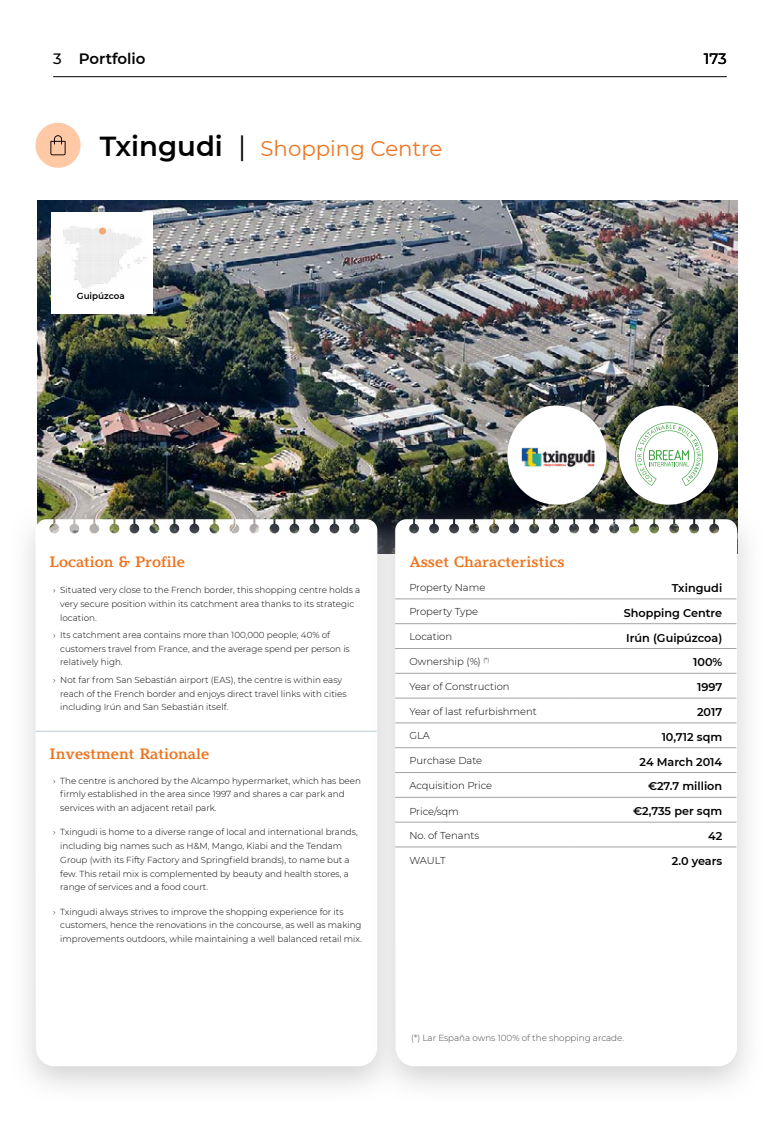
<style>
.page{position:relative;width:780px;height:1134px;background:#fff}
.page>*{position:absolute;margin:0;border:0;box-sizing:border-box;transform-origin:0 0}
.t1{font:21.25px "Montserrat";color:#ed7521}
.Titulo_tabla_activos{font:700 15px "Argesta Text";color:#ed7521}
.t2{font:600 15px "Montserrat";color:#000}
.t3{font:500 15px "Montserrat";color:#000}
.Tabla_activos_semibo{font:600 11.25px "Montserrat";color:#000}
.Texto_tabla_activos{font:300 10px "Montserrat";color:#000}
.t4{font:300 8.75px/13.8px "Montserrat";color:#000}
.Nota_activos{font:300 8.75px "Montserrat";color:#454545}
.t5{font:600 8.75px "Montserrat";color:#000}
.s1{font-weight:500}
.s2{font-weight:600;font-size:27.5px;color:#000}
.s3{font-size:27.5px;color:#000}
</style>
<div class="page">
<img style="left:37px;top:200px;width:700px;height:303px">
<div style="left:8px;top:503px;width:397px;height:601px;background:#c2c2c2;opacity:.73"></div>
<svg style="left:35px;top:519px;width:333px;height:547px"></svg>
<div style="left:368px;top:503px;width:397px;height:601px;background:#c2c2c2;opacity:.73"></div>
<svg style="left:395px;top:519px;width:342px;height:547px"></svg>
<div style="left:35px;top:123px;width:46px;height:45px;background:#ffc9a6;border-radius:50%"></div>
<svg style="left:50px;top:135px;width:16px;height:20px"></svg>
<hr style="left:395px;top:599px;width:176px;height:1px;background:#a3a3a3">
<hr style="left:571px;top:599px;width:165px;height:1px;background:#a3a3a3">
<hr style="left:395px;top:623px;width:176px;height:1px;background:#a3a3a3">
<hr style="left:571px;top:623px;width:165px;height:1px;background:#a3a3a3">
<hr style="left:395px;top:648px;width:176px;height:1px;background:#a3a3a3">
<hr style="left:571px;top:648px;width:165px;height:1px;background:#a3a3a3">
<hr style="left:395px;top:673px;width:176px;height:1px;background:#a3a3a3">
<hr style="left:571px;top:673px;width:165px;height:1px;background:#a3a3a3">
<hr style="left:395px;top:698px;width:176px;height:1px;background:#a3a3a3">
<hr style="left:571px;top:698px;width:165px;height:1px;background:#a3a3a3">
<hr style="left:395px;top:723px;width:176px;height:1px;background:#a3a3a3">
<hr style="left:571px;top:723px;width:165px;height:1px;background:#a3a3a3">
<hr style="left:395px;top:747px;width:176px;height:1px;background:#a3a3a3">
<hr style="left:571px;top:747px;width:165px;height:1px;background:#a3a3a3">
<hr style="left:395px;top:772px;width:176px;height:1px;background:#a3a3a3">
<hr style="left:571px;top:772px;width:165px;height:1px;background:#a3a3a3">
<hr style="left:395px;top:797px;width:176px;height:1px;background:#a3a3a3">
<hr style="left:571px;top:797px;width:165px;height:1px;background:#a3a3a3">
<hr style="left:395px;top:822px;width:176px;height:1px;background:#a3a3a3">
<hr style="left:571px;top:822px;width:165px;height:1px;background:#a3a3a3">
<hr style="left:395px;top:847px;width:176px;height:1px;background:#a3a3a3">
<hr style="left:571px;top:847px;width:165px;height:1px;background:#a3a3a3">
<div style="left:507px;top:405px;width:99px;height:100px;background:#fff;border-radius:50%"></div>
<img style="left:521px;top:447px;width:74px;height:21px">
<div style="left:618px;top:405px;width:100px;height:100px;background:#fff;border-radius:50%"></div>
<svg style="left:635px;top:422px;width:68px;height:64px"></svg>
<div style="left:51px;top:213px;width:101px;height:101px;background:#fff"></div>
<img style="left:64px;top:226px;width:83px;height:62px">
<div style="left:99px;top:227px;width:7px;height:8px;background:#f3a974;border-radius:50%"></div>
<hr style="left:35px;top:731px;width:341px;height:1px;background:#b8ccd4">
<hr style="left:53px;top:76px;width:673px;height:1px;background:#000">
<h2 class="t2" style="left:53px;top:48px;width:94px"><span class="s1">3</span> Portfolio</h2>
<h2 class="t3" style="left:703px;top:48px;width:24px">173</h2>
<p class="t1" style="left:100px;top:134px;width:344px"><span class="s2">Txingudi</span> <span class="s3">|</span> Shopping Centre</p>
<p class="t5" style="left:77px;top:290px;width:49px">Guipúzcoa</p>
<p class="Titulo_tabla_activos" style="left:50px;top:552px;width:137px">Location &amp; Profile</p>
<p class="t4" style="left:60px;top:583px;width:301px;text-indent:-7px">› Situated very close to the French border, this shopping centre holds a very secure position within its catchment area thanks to its strategic location.</p>
<p class="t4" style="left:60px;top:628px;width:291px;text-indent:-7px">› Its catchment area contains more than 100,000 people; 40% of customers travel from France, and the average spend per person is relatively high.</p>
<p class="t4" style="left:60px;top:672px;width:288px;text-indent:-7px">› Not far from San Sebastián airport (EAS), the centre is within easy reach of the French border and enjoys direct travel links with cities including Irún and San Sebastián itself.</p>
<p class="Titulo_tabla_activos" style="left:50px;top:745px;width:161px">Investment Rationale</p>
<p class="t4" style="left:60px;top:773px;width:302px;text-indent:-7px">› The centre is anchored by the Alcampo hypermarket, which has been firmly established in the area since 1997 and shares a car park and services with an adjacent retail park.</p>
<p class="t4" style="left:60px;top:825px;width:299px;text-indent:-7px">› Txingudi is home to a diverse range of local and international brands, including big names such as H&amp;M, Mango, Kiabi and the Tendam Group (with its Fifty Factory and Springfield brands), to name but a few. This retail mix is complemented by beauty and health stores, a range of services and a food court.</p>
<p class="t4" style="left:60px;top:904px;width:303px;text-indent:-7px">› Txingudi always strives to improve the shopping experience for its customers, hence the renovations in the concourse, as well as making improvements outdoors, while maintaining a well balanced retail mix.</p>
<p class="Titulo_tabla_activos" style="left:409px;top:552px;width:157px">Asset Characteristics</p>
<p class="Texto_tabla_activos" style="left:409px;top:580px;width:78px">Property Name</p>
<p class="Tabla_activos_semibo" style="left:672px;top:580px;width:52px">Txingudi</p>
<p class="Texto_tabla_activos" style="left:409px;top:605px;width:70px">Property Type</p>
<p class="Tabla_activos_semibo" style="left:623px;top:605px;width:100px">Shopping Centre</p>
<p class="Texto_tabla_activos" style="left:409px;top:630px;width:44px">Location</p>
<p class="Tabla_activos_semibo" style="left:626px;top:629px;width:97px">Irún (Guipúzcoa)</p>
<p class="Texto_tabla_activos" style="left:409px;top:655px;width:81px">Ownership (%) <sup>(*)</sup></p>
<p class="Tabla_activos_semibo" style="left:693px;top:654px;width:31px">100%</p>
<p class="Texto_tabla_activos" style="left:409px;top:679px;width:102px">Year of Construction</p>
<p class="Tabla_activos_semibo" style="left:697px;top:679px;width:27px">1997</p>
<p class="Texto_tabla_activos" style="left:409px;top:704px;width:129px">Year of last refurbishment</p>
<p class="Tabla_activos_semibo" style="left:697px;top:704px;width:27px">2017</p>
<p class="Texto_tabla_activos" style="left:409px;top:729px;width:22px">GLA</p>
<p class="Tabla_activos_semibo" style="left:661px;top:729px;width:62px">10,712 sqm</p>
<p class="Texto_tabla_activos" style="left:409px;top:754px;width:74px">Purchase Date</p>
<p class="Tabla_activos_semibo" style="left:639px;top:754px;width:84px">24 March 2014</p>
<p class="Texto_tabla_activos" style="left:409px;top:779px;width:84px">Acquisition Price</p>
<p class="Tabla_activos_semibo" style="left:648px;top:778px;width:76px">€27.7 million</p>
<p class="Texto_tabla_activos" style="left:409px;top:804px;width:51px">Price/sqm</p>
<p class="Tabla_activos_semibo" style="left:633px;top:803px;width:91px">€2,735 per sqm</p>
<p class="Texto_tabla_activos" style="left:409px;top:829px;width:71px">No. of Tenants</p>
<p class="Tabla_activos_semibo" style="left:708px;top:828px;width:16px">42</p>
<p class="Texto_tabla_activos" style="left:409px;top:854px;width:38px">WAULT</p>
<p class="Tabla_activos_semibo" style="left:671px;top:853px;width:52px">2.0 years</p>
<p class="Nota_activos" style="left:411px;top:1032px;width:214px">(*) Lar España owns 100% of the shopping arcade.</p>
</div>
